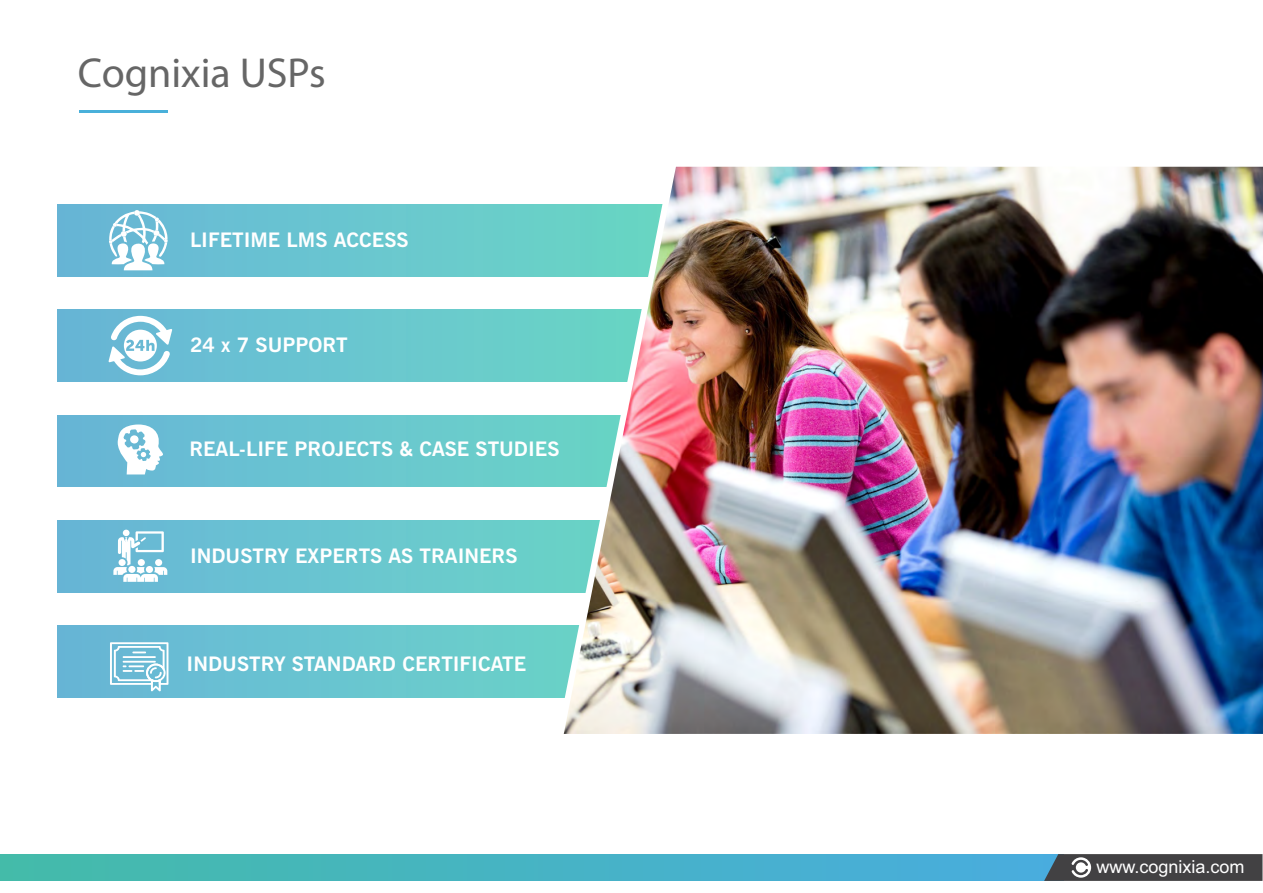
<style>
.page{position:relative;width:1263px;height:893px;background:#fff}
.page>*{position:absolute;margin:0;border:0;box-sizing:border-box;transform-origin:0 0}
.t1{font:42px "Myriad Pro";color:#666}
.t2{font:700 19.95px "News Gothic BT";color:#fff;scale:1.04 1}
.t3{font:18px "Arial";color:#fff}
</style>
<div class="page">
<svg style="left:57px;top:310px;width:494px;height:72px;background:#68c4cf"></svg>
<svg style="left:57px;top:415px;width:494px;height:72px;background:#68c3cf"></svg>
<svg style="left:57px;top:520px;width:494px;height:72px;background:#68c3cf"></svg>
<svg style="left:57px;top:626px;width:494px;height:72px;background:#68c3cf"></svg>
<svg style="left:57px;top:204px;width:494px;height:72px;background:#68c4cf"></svg>
<svg style="left:109px;top:209px;width:59px;height:61px"></svg>
<svg style="left:108px;top:316px;width:64px;height:59px"></svg>
<div style="left:123px;top:530px;width:7px;height:6px;background:#fff;border-radius:50%"></div>
<svg style="left:113px;top:531px;width:54px;height:51px"></svg>
<div style="left:128px;top:566px;width:8px;height:7px;background:#fff;border-radius:50%"></div>
<div style="left:146px;top:566px;width:7px;height:7px;background:#fff;border-radius:50%"></div>
<svg style="left:118px;top:424px;width:46px;height:50px"></svg>
<svg style="left:110px;top:642px;width:58px;height:49px"></svg>
<img style="left:681px;top:167px;width:582px;height:567px">
<img style="left:551px;top:166px;width:130px;height:568px">
<div style="left:0;top:854px;width:1063px;height:27px;background:linear-gradient(to right,#44bba9,#49acdf)"></div>
<svg style="left:1044px;top:854px;width:218px;height:27px;background:#4a4c50"></svg>
<hr style="left:79px;top:110px;width:89px;height:3px;background:#49b0da">
<h1 class="t1" style="left:78px;top:56px;width:249px">Cognixia USPs</h1>
<p class="t2" style="left:190px;top:232px;width:212px">LIFETIME LMS ACCESS</p>
<p class="t2" style="left:190px;top:337px;width:153px">24 x 7 SUPPORT</p>
<p class="t2" style="left:189px;top:441px;width:357px">REAL-LIFE PROJECTS &amp; CASE STUDIES</p>
<p class="t2" style="left:190px;top:547px;width:316px">INDUSTRY EXPERTS AS TRAINERS</p>
<p class="t2" style="left:187px;top:656px;width:328px">INDUSTRY STANDARD CERTIFICATE</p>
<p class="t3" style="left:1096px;top:860px;width:150px">www.cognixia.com</p>
</div>
